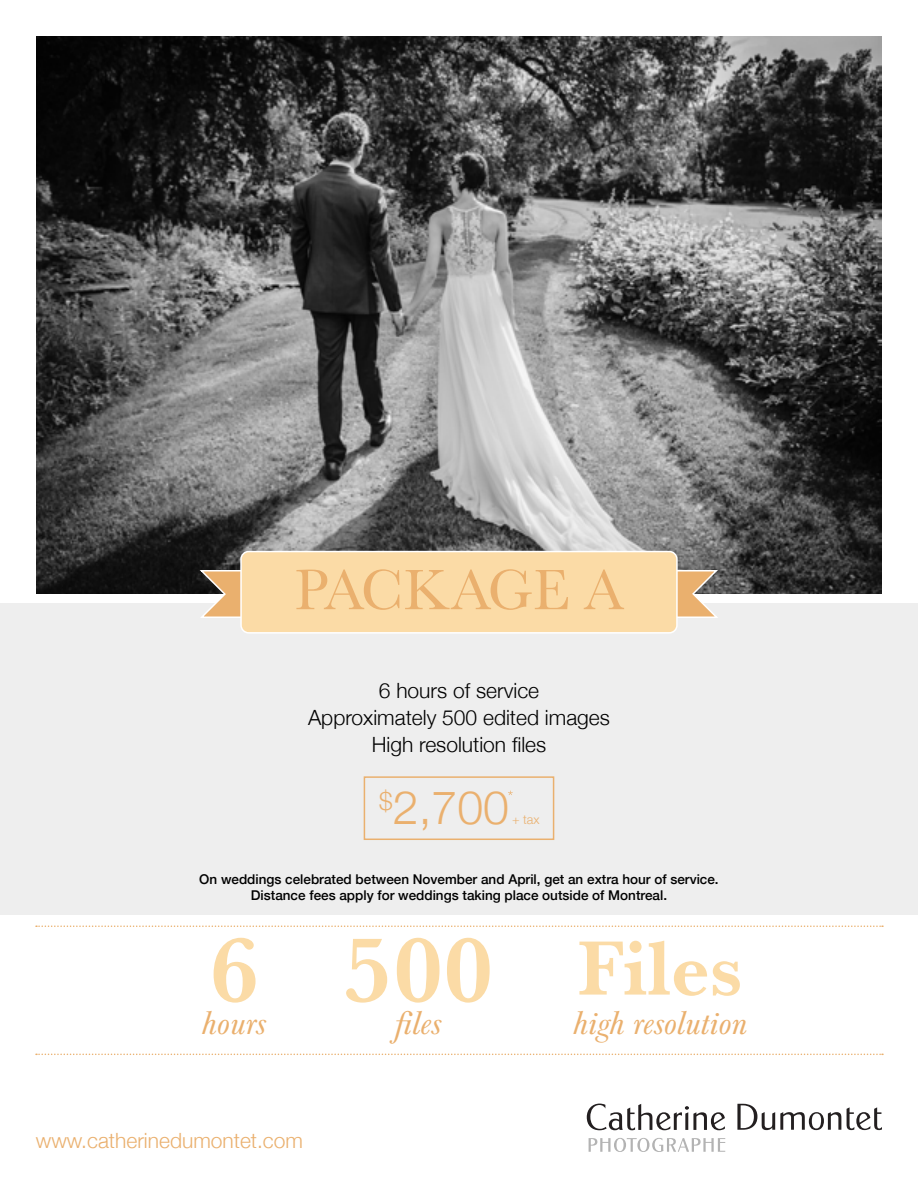
<style>
.page{position:relative;width:918px;height:1188px;background:#fff}
.page>*{position:absolute;margin:0;border:0;box-sizing:border-box;transform-origin:0 0}
.t1{font:700 94.35px "Baskerville URW";color:#fbdba6}
.t2{font:700 79.35px "Baskerville URW";color:#fbdba6}
.t3{font:58.8px "Baskerville URW";letter-spacing:-.02em;color:#eab06e}
.t4{font:300 46.5px "Helvetica Neue";color:#eab06e}
.t5{font:italic 33.15px "Baskerville URW";color:#eab06e}
.t6{font:300 21px/27px "Helvetica Neue";color:#000;text-align:center}
.t7{font:300 21px "Helvetica Neue";color:#eab06e}
.t8{font:500 13.5px/16.5px "Helvetica Neue";color:#000;text-align:center}
.t9{font:300 12.6px "Helvetica Neue";color:#eab06e}
</style>
<div class="page">
<img style="left:36px;top:36px;width:846px;height:558px">
<div style="left:0;top:603px;width:918px;height:311px;background:#eee"></div>
<svg style="left:198px;top:569px;width:42px;height:49px"></svg>
<svg style="left:678px;top:569px;width:42px;height:49px"></svg>
<div style="left:241px;top:552px;width:436px;height:81px;background:#fbdba6;border-radius:8px"></div>
<div style="left:240px;top:551px;width:438px;height:83px;border:2px solid #fff;border-radius:8px"></div>
<svg style="left:737px;top:1104px;width:145px;height:26px"></svg>
<svg style="left:587px;top:1104px;width:138px;height:26px"></svg>
<svg style="left:589px;top:1138px;width:136px;height:14px"></svg>
<svg style="left:36px;top:926px;width:847px;height:1px"></svg>
<svg style="left:36px;top:1054px;width:847px;height:1px"></svg>
<div style="left:364px;top:776px;width:190px;height:64px;border:2px solid #eab06e"></div>
<svg style="left:508px;top:791px;width:5px;height:4px"></svg>
<h3 class="t3" style="left:295px;top:550px;width:330px">PACKAGE A</h3>
<h3 class="t6" style="left:308px;top:675px;width:303px">6 hours of service<br>Approximately 500 edited images<br>High resolution files</h3>
<h3 class="t4" style="left:379px;top:770px;width:132px"><sup>$</sup>2,700</h3>
<p class="t9" style="left:512px;top:810px;width:29px">+ tax</p>
<p class="t8" style="left:199px;top:870px;width:521px">On weddings celebrated between November and April, get an extra hour of service.<br>Distance fees apply for weddings taking place outside of Montreal.</p>
<h1 class="t1" style="left:209px;top:902px;width:52px">6</h1>
<h3 class="t5" style="left:202px;top:1005px;width:65px">hours</h3>
<h3 class="t5" style="left:395px;top:1005px;width:47px">files</h3>
<h3 class="t5" style="left:573px;top:1005px;width:175px">high resolution</h3>
<h1 class="t1" style="left:343px;top:902px;width:152px">500</h1>
<h2 class="t2" style="left:577px;top:911px;width:167px">Files</h2>
<h3 class="t7" style="left:36px;top:1124px;width:269px">www.catherinedumontet.com</h3>
</div>
